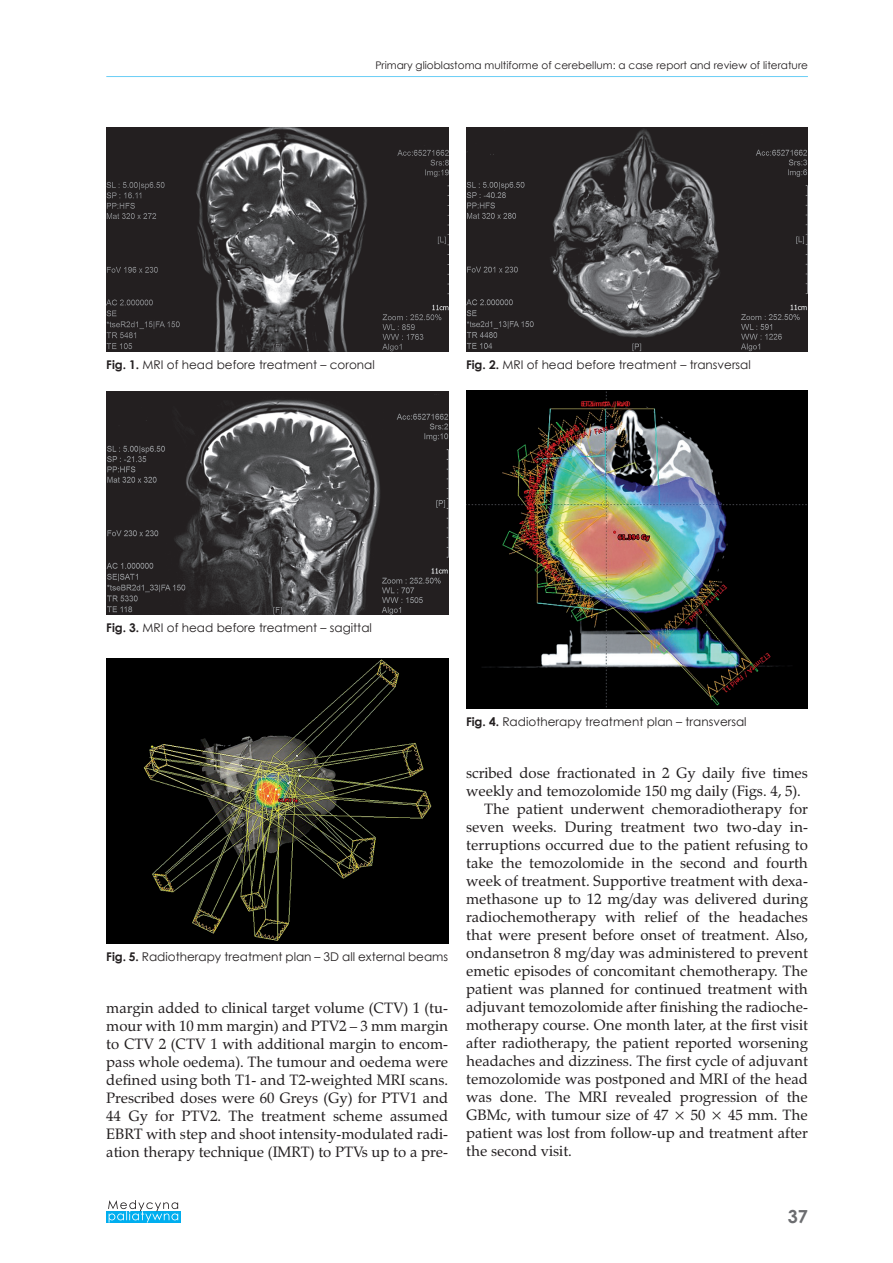
<style>
.page{position:relative;width:893px;height:1263px;background:#fff}
.page>*{position:absolute;margin:0;border:0;box-sizing:border-box;transform-origin:0 0}
.t1{font:700 18px "Century Gothic";color:#6c6d70}
.t2{font:15px/18px "Zapf Calligr PL";color:#231f20;text-align:justify}
.t3{font:12px "Century Gothic";color:#231f20}
.t4{font:10.5px "Century Gothic";color:#231f20}
.s1{font-weight:700}
</style>
<div class="page">
<hr style="left:106px;top:76px;width:702px;height:1px;background:#6bcff6">
<svg style="left:106px;top:1211px;width:75px;height:11px"></svg>
<svg style="left:108px;top:1200px;width:70px;height:22px"></svg>
<img style="left:106px;top:391px;width:342px;height:223px">
<img style="left:106px;top:659px;width:342px;height:284px">
<img style="left:106px;top:128px;width:342px;height:224px">
<img style="left:466px;top:128px;width:342px;height:223px">
<img style="left:466px;top:391px;width:342px;height:317px">
<p class="t4" style="left:375px;top:58px;width:434px">Primary glioblastoma multiforme of cerebellum: a case report and review of literature</p>
<p class="t3" style="left:106px;top:356px;width:270px"><span class="s1">Fig. 1.</span> MRI of head before treatment – coronal</p>
<p class="t3" style="left:466px;top:356px;width:286px"><span class="s1">Fig. 2.</span> MRI of head before treatment – transversal</p>
<p class="t3" style="left:106px;top:620px;width:267px"><span class="s1">Fig. 3.</span> MRI of head before treatment – sagittal</p>
<p class="t3" style="left:106px;top:948px;width:343px"><span class="s1">Fig. 5.</span> Radiotherapy treatment plan – 3D all external beams</p>
<p class="t2" style="left:106px;top:998px;width:343px">margin added to clinical target volume (CTV) 1 (tu&shy;mour with 10 mm margin) and PTV2 – 3 mm margin to CTV 2 (CTV 1 with additional margin to encom&shy;pass whole oedema). The tumour and oedema were defined using both T1- and T2-weighted MRI scans.<br>Prescribed doses were 60 Greys (Gy) for PTV1 and 44 Gy for PTV2. The treatment scheme assumed EBRT with step and shoot intensity-modulated radi&shy;ation therapy technique (IMRT) to PTVs up to a pre-</p>
<p class="t3" style="left:466px;top:713px;width:282px"><span class="s1">Fig. 4.</span> Radiotherapy treatment plan – transversal</p>
<p class="t2" style="left:466px;top:764px;width:343px">scribed dose fractionated in 2 Gy daily five times</p>
<p class="t2" style="left:466px;top:782px;width:336px">weekly and temozolomide 150 mg daily (Figs. 4, 5).</p>
<p class="t2" style="left:484px;top:800px;width:325px">The patient underwent chemoradiotherapy for</p>
<p class="t2" style="left:466px;top:818px;width:343px">seven weeks. During treatment two two-day in-</p>
<p class="t2" style="left:466px;top:836px;width:343px">terruptions occurred due to the patient refusing to</p>
<p class="t2" style="left:466px;top:854px;width:343px">take the temozolomide in the second and fourth</p>
<p class="t2" style="left:466px;top:872px;width:343px">week of treatment. Supportive treatment with dexa-</p>
<p class="t2" style="left:466px;top:890px;width:343px">methasone up to 12 mg/day was delivered during</p>
<p class="t2" style="left:466px;top:908px;width:343px">radiochemotherapy with relief of the headaches</p>
<p class="t2" style="left:466px;top:926px;width:343px">that were present before onset of treatment. Also,</p>
<p class="t2" style="left:466px;top:944px;width:343px">ondansetron 8 mg/day was administered to prevent</p>
<p class="t2" style="left:466px;top:962px;width:343px">emetic episodes of concomitant chemotherapy. The</p>
<p class="t2" style="left:466px;top:980px;width:343px">patient was planned for continued treatment with</p>
<p class="t2" style="left:466px;top:998px;width:343px">adjuvant temozolomide after finishing the radioche-</p>
<p class="t2" style="left:466px;top:1016px;width:343px">motherapy course. One month later, at the first visit</p>
<p class="t2" style="left:466px;top:1034px;width:343px">after radiotherapy, the patient reported worsening</p>
<p class="t2" style="left:466px;top:1052px;width:343px">headaches and dizziness. The first cycle of adjuvant</p>
<p class="t2" style="left:466px;top:1070px;width:343px">temozolomide was postponed and MRI of the head</p>
<p class="t2" style="left:466px;top:1088px;width:343px">was done. The MRI revealed progression of the</p>
<p class="t2" style="left:466px;top:1106px;width:343px">GBMc, with tumour size of 47 × 50 × 45 mm. The</p>
<p class="t2" style="left:466px;top:1124px;width:343px">patient was lost from follow-up and treatment after</p>
<p class="t2" style="left:466px;top:1142px;width:107px">the second visit.</p>
<p class="t1" style="left:788px;top:1202px;width:22px">37</p>
</div>
